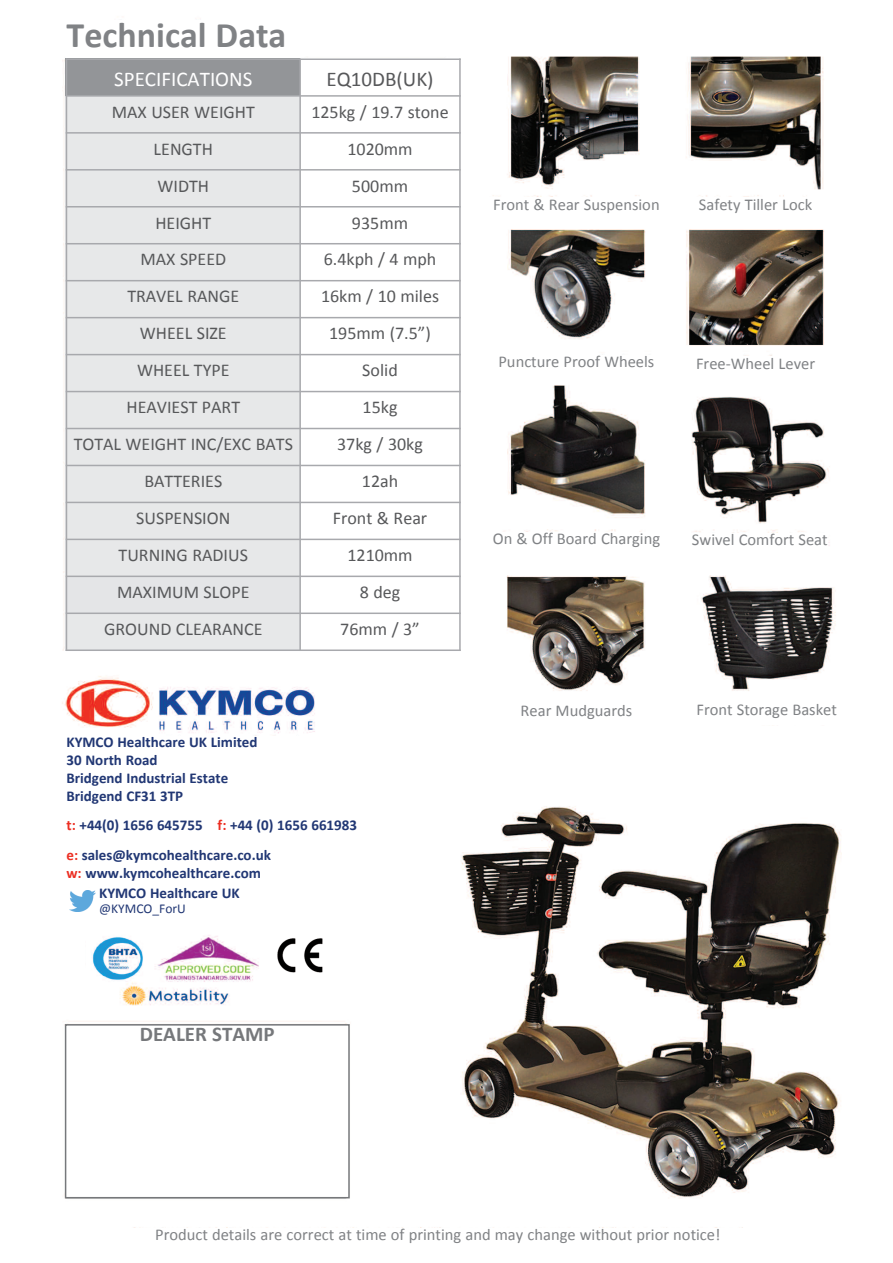
<style>
.page{position:relative;width:893px;height:1263px;background:#fff}
.page>*{position:absolute;margin:0;border:0;box-sizing:border-box;transform-origin:0 0}
.t1{font:700 36px "Calibri";color:#808285}
.t2{font:21px "Calibri";color:#fff}
.t3{font:700 21px "Calibri";color:#76787b}
.t4{font:21px "Calibri";color:#57585a}
.t5{font:18px "Calibri";color:#57585a}
.t6{font:16.5px "Calibri";color:#808285}
.t7{font:700 15px/18px "Calibri";color:#213774}
.t8{font:13.5px "Calibri";color:#213774}
.s1{color:#ec2f23}
</style>
<div class="page">
<img style="left:62px;top:56px;width:780px;height:1172px">
<div style="left:48px;top:670px;width:366px;height:64px;background:#fff"></div>
<img style="left:62px;top:676px;width:253px;height:58px">
<div style="left:86px;top:923px;width:204px;height:93px;background:#fff"></div>
<img style="left:92px;top:935px;width:167px;height:71px">
<div style="left:66px;top:736px;width:359px;height:150px;background:#fff"></div>
<div style="left:96px;top:886px;width:168px;height:34px;background:#fff"></div>
<div style="left:68px;top:888px;width:30px;height:25px;background:#fff"></div>
<img style="left:70px;top:890px;width:25px;height:21px">
<div style="left:273px;top:931px;width:55px;height:65px;background:#fff"></div>
<img style="left:277px;top:938px;width:46px;height:35px">
<div style="left:66px;top:1025px;width:282px;height:172px;background:#fff"></div>
<div style="left:65px;top:1024px;width:285px;height:174px;border:2px solid #76787b"></div>
<div style="left:66px;top:58px;width:234px;height:38px;background:#939598"></div>
<div style="left:300px;top:58px;width:161px;height:38px;background:#fff"></div>
<div style="left:66px;top:96px;width:234px;height:37px;background:#e7e8e9"></div>
<div style="left:300px;top:96px;width:161px;height:37px;background:#fff"></div>
<div style="left:66px;top:133px;width:234px;height:37px;background:#e7e8e9"></div>
<div style="left:300px;top:133px;width:161px;height:37px;background:#fff"></div>
<div style="left:66px;top:170px;width:234px;height:37px;background:#e7e8e9"></div>
<div style="left:300px;top:170px;width:161px;height:37px;background:#fff"></div>
<div style="left:66px;top:207px;width:234px;height:37px;background:#e7e8e9"></div>
<div style="left:300px;top:207px;width:161px;height:37px;background:#fff"></div>
<div style="left:66px;top:244px;width:234px;height:37px;background:#e7e8e9"></div>
<div style="left:300px;top:244px;width:161px;height:37px;background:#fff"></div>
<div style="left:66px;top:281px;width:234px;height:37px;background:#e7e8e9"></div>
<div style="left:300px;top:281px;width:161px;height:37px;background:#fff"></div>
<div style="left:66px;top:318px;width:234px;height:37px;background:#e7e8e9"></div>
<div style="left:300px;top:318px;width:161px;height:37px;background:#fff"></div>
<div style="left:66px;top:355px;width:234px;height:37px;background:#e7e8e9"></div>
<div style="left:300px;top:355px;width:161px;height:37px;background:#fff"></div>
<div style="left:66px;top:392px;width:234px;height:36px;background:#e7e8e9"></div>
<div style="left:300px;top:392px;width:161px;height:36px;background:#fff"></div>
<div style="left:66px;top:428px;width:234px;height:37px;background:#e7e8e9"></div>
<div style="left:300px;top:428px;width:161px;height:37px;background:#fff"></div>
<div style="left:66px;top:465px;width:234px;height:37px;background:#e7e8e9"></div>
<div style="left:300px;top:465px;width:161px;height:37px;background:#fff"></div>
<div style="left:66px;top:502px;width:234px;height:37px;background:#e7e8e9"></div>
<div style="left:300px;top:502px;width:161px;height:37px;background:#fff"></div>
<div style="left:66px;top:539px;width:234px;height:37px;background:#e7e8e9"></div>
<div style="left:300px;top:539px;width:161px;height:37px;background:#fff"></div>
<div style="left:66px;top:576px;width:234px;height:37px;background:#e4e5e7"></div>
<div style="left:300px;top:576px;width:161px;height:37px;background:#fff"></div>
<div style="left:66px;top:613px;width:234px;height:38px;background:#e7e8e9"></div>
<div style="left:300px;top:613px;width:161px;height:38px;background:#fff"></div>
<hr style="left:66px;top:58px;width:1px;height:593px;background:#a8a9ad">
<hr style="left:299px;top:58px;width:2px;height:593px;background:#a8a9ad">
<hr style="left:459px;top:58px;width:2px;height:593px;background:#a8a9ad">
<hr style="left:66px;top:58px;width:395px;height:2px;background:#a8a9ad">
<hr style="left:66px;top:95px;width:395px;height:2px;background:#a8a9ad">
<hr style="left:66px;top:132px;width:395px;height:2px;background:#a8a9ad">
<hr style="left:66px;top:169px;width:395px;height:2px;background:#a8a9ad">
<hr style="left:66px;top:206px;width:395px;height:1px;background:#a8a9ad">
<hr style="left:66px;top:243px;width:395px;height:1px;background:#a8a9ad">
<hr style="left:66px;top:280px;width:395px;height:1px;background:#a8a9ad">
<hr style="left:66px;top:317px;width:395px;height:1px;background:#a8a9ad">
<hr style="left:66px;top:354px;width:395px;height:1px;background:#a8a9ad">
<hr style="left:66px;top:391px;width:395px;height:1px;background:#a8a9ad">
<hr style="left:66px;top:428px;width:395px;height:1px;background:#a8a9ad">
<hr style="left:66px;top:465px;width:395px;height:1px;background:#a8a9ad">
<hr style="left:66px;top:502px;width:395px;height:1px;background:#a8a9ad">
<hr style="left:66px;top:539px;width:395px;height:1px;background:#a8a9ad">
<hr style="left:66px;top:576px;width:395px;height:1px;background:#a8a9ad">
<hr style="left:66px;top:612px;width:395px;height:2px;background:#a8a9ad">
<hr style="left:66px;top:649px;width:395px;height:2px;background:#a8a9ad">
<div style="left:67px;top:20px;width:234px;height:37px;background:#fff"></div>
<div style="left:482px;top:197px;width:189px;height:23px;background:#fff"></div>
<div style="left:691px;top:197px;width:129px;height:23px;background:#fff"></div>
<div style="left:482px;top:355px;width:189px;height:22px;background:#fff"></div>
<div style="left:691px;top:356px;width:129px;height:21px;background:#fff"></div>
<div style="left:482px;top:532px;width:189px;height:22px;background:#fff"></div>
<div style="left:691px;top:533px;width:137px;height:21px;background:#fff"></div>
<div style="left:482px;top:703px;width:189px;height:23px;background:#fff"></div>
<div style="left:691px;top:703px;width:151px;height:22px;background:#fff"></div>
<h1 class="t1" style="left:67px;top:13px;width:221px">Technical Data</h1>
<p class="t2" style="left:114px;top:66px;width:140px">SPECIFICATIONS</p>
<p class="t4" style="left:326px;top:66px;width:109px">EQ10DB(UK)</p>
<p class="t5" style="left:112px;top:100px;width:145px">MAX USER WEIGHT</p>
<p class="t5" style="left:311px;top:100px;width:139px">125kg / 19.7 stone</p>
<p class="t5" style="left:154px;top:137px;width:61px">LENGTH</p>
<p class="t5" style="left:347px;top:137px;width:67px">1020mm</p>
<p class="t5" style="left:158px;top:174px;width:53px">WIDTH</p>
<p class="t5" style="left:352px;top:174px;width:58px">500mm</p>
<p class="t5" style="left:155px;top:211px;width:57px">HEIGHT</p>
<p class="t5" style="left:352px;top:211px;width:58px">935mm</p>
<p class="t5" style="left:140px;top:248px;width:87px">MAX SPEED</p>
<p class="t5" style="left:324px;top:248px;width:114px">6.4kph / 4 mph</p>
<p class="t5" style="left:127px;top:285px;width:113px">TRAVEL RANGE</p>
<p class="t5" style="left:321px;top:285px;width:120px">16km / 10 miles</p>
<p class="t5" style="left:140px;top:322px;width:88px">WHEEL SIZE</p>
<p class="t5" style="left:329px;top:322px;width:103px">195mm (7.5”)</p>
<p class="t5" style="left:137px;top:359px;width:94px">WHEEL TYPE</p>
<p class="t5" style="left:362px;top:359px;width:37px">Solid</p>
<p class="t5" style="left:126px;top:396px;width:115px">HEAVIEST PART</p>
<p class="t5" style="left:363px;top:396px;width:36px">15kg</p>
<p class="t5" style="left:74px;top:433px;width:221px">TOTAL WEIGHT INC/EXC BATS</p>
<p class="t5" style="left:337px;top:433px;width:87px">37kg / 30kg</p>
<p class="t5" style="left:144px;top:470px;width:79px">BATTERIES</p>
<p class="t5" style="left:362px;top:470px;width:38px">12ah</p>
<p class="t5" style="left:136px;top:507px;width:96px">SUSPENSION</p>
<p class="t5" style="left:333px;top:507px;width:96px">Front &amp; Rear</p>
<p class="t5" style="left:119px;top:544px;width:131px">TURNING RADIUS</p>
<p class="t5" style="left:347px;top:544px;width:67px">1210mm</p>
<p class="t5" style="left:117px;top:581px;width:134px">MAXIMUM SLOPE</p>
<p class="t5" style="left:360px;top:581px;width:42px">8 deg</p>
<p class="t5" style="left:104px;top:618px;width:160px">GROUND CLEARANCE</p>
<p class="t5" style="left:340px;top:618px;width:81px">76mm / 3”</p>
<p class="t7" style="left:66px;top:733px;width:193px">KYMCO Healthcare UK Limited<br>30 North Road<br>Bridgend Industrial Estate<br>Bridgend CF31 3TP</p>
<p class="t7" style="left:66px;top:810px;width:292px;line-height:30px"><span class="s1">t:</span> +44(0) 1656 645755 <span class="s1">f:</span> +44 (0) 1656 661983 <span class="s1">e:</span> sales@kymcohealthcare.co.uk</p>
<p class="t7" style="left:99px;top:863px;width:163px;line-height:20.4px;text-indent:-33px"><span class="s1">w:</span> www.kymcohealthcare.com<br>KYMCO Healthcare UK</p>
<p class="t8" style="left:99px;top:900px;width:88px">@KYMCO_ForU</p>
<p class="t3" style="left:140px;top:1021px;width:136px">DEALER STAMP</p>
<p class="t6" style="left:493px;top:194px;width:168px">Front &amp; Rear Suspension</p>
<p class="t6" style="left:699px;top:194px;width:115px">Safety Tiller Lock</p>
<p class="t6" style="left:498px;top:351px;width:157px">Puncture Proof Wheels</p>
<p class="t6" style="left:696px;top:353px;width:121px">Free-Wheel Lever</p>
<p class="t6" style="left:493px;top:528px;width:169px">On &amp; Off Board Charging</p>
<p class="t6" style="left:692px;top:530px;width:137px">Swivel Comfort Seat</p>
<p class="t6" style="left:521px;top:700px;width:113px">Rear Mudguards</p>
<p class="t6" style="left:696px;top:699px;width:142px">Front Storage Basket</p>
<p class="t6" style="left:155px;top:1224px;width:567px">Product details are correct at time of printing and may change without prior notice!</p>
</div>
